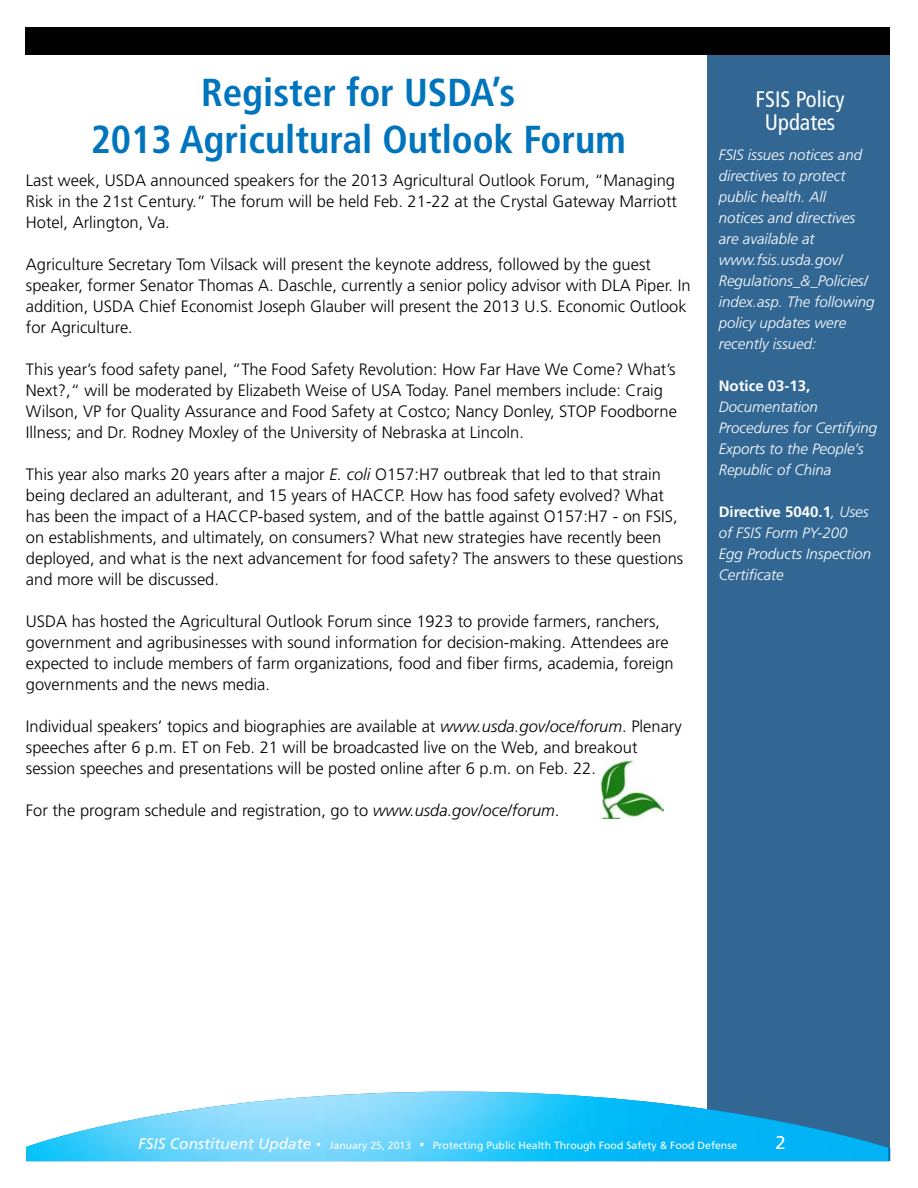
<style>
.page{position:relative;width:918px;height:1188px;background:#fff}
.page>*{position:absolute;margin:0;border:0;box-sizing:border-box;transform-origin:0 0}
.t1{font:700 condensed 39px/46.8px "Frutiger LT Std";color:#0074bc;text-align:center}
.t2{font:condensed 22.5px/22.5px "Frutiger LT Std";color:#fff;text-align:center}
.t3{font:18.45px "Frutiger LT Std";color:#fff}
.t4{font:300 16.5px/21px "Frutiger LT Std";color:#000}
.t5{font:italic 300 15px/21px "Frutiger LT Std";color:#fff}
.t6{font:700 15px "Frutiger LT Std";color:#fff}
.t7{font:10.5px "Frutiger LT Std";color:#fff}
.s1{font-style:italic}
.s2{font-weight:700;font-style:normal}
.s3{font-style:italic;font-size:15.45px}
</style>
<div class="page">
<div style="left:707px;top:27px;width:183px;height:1126px;background:#326793"></div>
<div style="left:26px;top:27px;width:864px;height:28px;background:#000"></div>
<img style="left:26px;top:1092px;width:862px;height:69px">
<img style="left:602px;top:759px;width:61px;height:60px">
<h1 class="t1" style="left:91px;top:70px;width:537px">Register for USDA’s<br>2013 Agricultural Outlook Forum</h1>
<p class="t4" style="left:26px;top:170px;width:653px">Last week, USDA announced speakers for the 2013 Agricultural Outlook Forum, “Managing<br>Risk in the 21st Century.” The forum will be held Feb. 21-22 at the Crystal Gateway Marriott<br>Hotel, Arlington, Va.</p>
<p class="t4" style="left:26px;top:254px;width:666px">Agriculture Secretary Tom Vilsack will present the keynote address, followed by the guest speaker, former Senator Thomas A. Daschle, currently a senior policy advisor with DLA Piper. In addition, USDA Chief Economist Joseph Glauber will present the 2013 U.S. Economic Outlook for Agriculture.</p>
<p class="t4" style="left:26px;top:359px;width:653px">This year’s food safety panel, “The Food Safety Revolution: How Far Have We Come? What’s Next?,“ will be moderated by Elizabeth Weise of USA Today. Panel members include: Craig Wilson, VP for Quality Assurance and Food Safety at Costco; Nancy Donley, STOP Foodborne Illness; and Dr. Rodney Moxley of the University of Nebraska at Lincoln.</p>
<p class="t4" style="left:26px;top:464px;width:659px">This year also marks 20 years after a major <span class="s1">E. coli</span> O157:H7 outbreak that led to that strain being declared an adulterant, and 15 years of HACCP. How has food safety evolved? What has been the impact of a HACCP-based system, and of the battle against O157:H7 - on FSIS, on establishments, and ultimately, on consumers? What new strategies have recently been deployed, and what is the next advancement for food safety? The answers to these questions and more will be discussed.</p>
<p class="t4" style="left:26px;top:611px;width:649px">USDA has hosted the Agricultural Outlook Forum since 1923 to provide farmers, ranchers, government and agribusinesses with sound information for decision-making. Attendees are expected to include members of farm organizations, food and fiber firms, academia, foreign governments and the news media.</p>
<p class="t4" style="left:26px;top:716px;width:657px">Individual speakers’ topics and biographies are available at <span class="s1">www.usda.gov/oce/forum</span>. Plenary speeches after 6 p.m. ET on Feb. 21 will be broadcasted live on the Web, and breakout session speeches and presentations will be posted online after 6 p.m. on Feb. 22.</p>
<p class="t4" style="left:26px;top:800px;width:535px">For the program schedule and registration, go to <span class="s1">www.usda.gov/oce/forum</span>.</p>
<h2 class="t2" style="left:756px;top:89px;width:91px">FSIS Policy<br>Updates</h2>
<p class="t5" style="left:719px;top:145px;width:157px">FSIS issues notices and directives to protect public health. All notices and directives are available at www.fsis.usda.gov/<br>Regulations_&amp;_Policies/ index.asp. The following policy updates were recently issued:</p>
<p class="t6" style="left:719px;top:377px;width:93px">Notice 03-13,</p>
<p class="t5" style="left:719px;top:397px;width:160px">Documentation<br>Procedures for Certifying<br>Exports to the People’s<br>Republic of China</p>
<p class="t5" style="left:719px;top:502px;width:154px"><span class="s2">Directive 5040.1</span>, Uses of FSIS Form PY-200<br>Egg Products Inspection<br>Certificate</p>
<p class="t7" style="left:138px;top:1139px;width:601px"><span class="s3">FSIS Constituent Update</span> <sup>.</sup> January 25, 2013 <sup>.</sup> Protecting Public Health Through Food Safety &amp; Food Defense</p>
<p class="t3" style="left:775px;top:1132px;width:12px">2</p>
</div>
